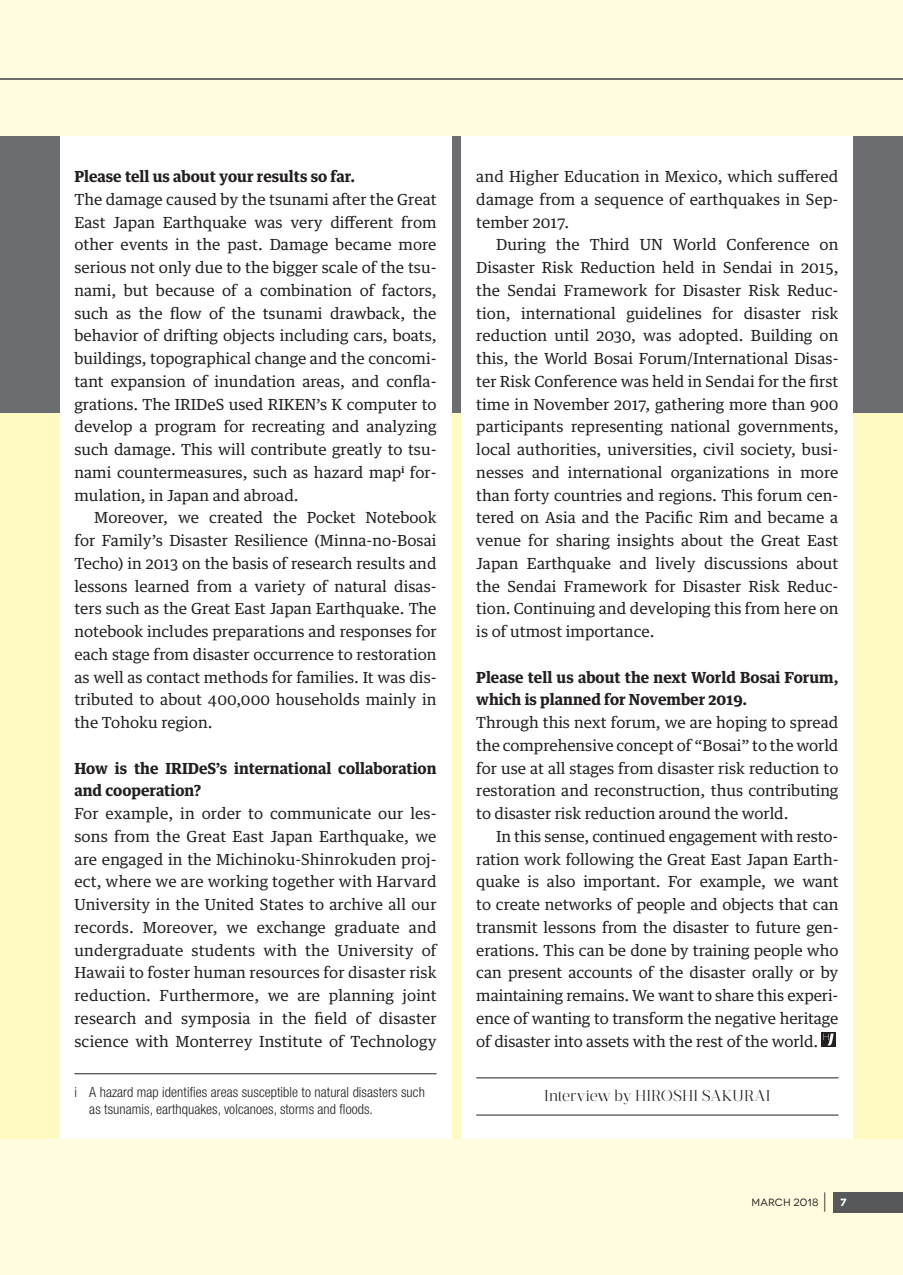
<style>
.page{position:relative;width:903px;height:1275px;background:#fffce0}
.page>*{position:absolute;margin:0;border:0;box-sizing:border-box;transform-origin:0 0}
.t1{font:300 15.75px "Prumo Display";letter-spacing:.005em;color:#231f20}
.t2{font:15.4px/22.8px "Guardian Text Egyp";color:#231f20;text-align:justify}
.t3{font:700 15.4px/22.8px "Guardian Text Egyp";color:#231f20}
.t4{font:300 condensed 14px/17.5px "Helvetica Neue LT Pro";letter-spacing:.005em;color:#231f20}
.t5{font:10.5px "Novecentowide";letter-spacing:.02em;color:#231f20}
.s1{font-weight:300;font-size:22.75px}
.s2{font-weight:700;color:#fff}
</style>
<div class="page">
<div style="left:0;top:136px;width:903px;height:1002px;background:#fffac1"></div>
<div style="left:0;top:136px;width:903px;height:277px;background:#6c6d70"></div>
<div style="left:833px;top:1192px;width:70px;height:20px;background:#57585a"></div>
<hr style="left:0;top:78px;width:903px;height:2px;background:#6b6b69">
<div style="left:60px;top:136px;width:391px;height:1002px;background:#fff"></div>
<div style="left:461px;top:136px;width:392px;height:1002px;background:#fff"></div>
<hr style="left:476px;top:1077px;width:362px;height:1px;background:#231f20">
<hr style="left:476px;top:1115px;width:362px;height:1px;background:#231f20">
<svg style="left:822px;top:1032px;width:14px;height:15px"></svg>
<svg style="left:823px;top:1034px;width:11px;height:11px"></svg>
<hr style="left:74px;top:1073px;width:363px;height:1px;background:#231f20">
<p class="t3" style="left:74px;top:164px;width:282px">Please tell us about your results so far.</p>
<p class="t2" style="left:74px;top:186px;width:364px">The damage caused by the tsunami after the Great East Japan Earthquake was very different from other events in the past. Damage became more serious not only due to the bigger scale of the tsu&shy;nami, but because of a combination of factors, such as the flow of the tsunami drawback, the behavior of drifting objects including cars, boats, buildings, topographical change and the concomi&shy;tant expansion of inundation areas, and confla&shy;grations. The IRIDeS used RIKEN’s K computer to develop a program for recreating and analyzing such damage. This will contribute greatly to tsu&shy;nami countermeasures, such as hazard map<sup>i</sup> for&shy;mulation, in Japan and abroad.</p>
<p class="t2" style="left:74px;top:505px;width:364px;text-indent:20px">Moreover, we created the Pocket Notebook for Family’s Disaster Resilience (Minna-no-Bosai Techo) in 2013 on the basis of research results and lessons learned from a variety of natural disas&shy;ters such as the Great East Japan Earthquake. The notebook includes preparations and responses for each stage from disaster occurrence to restoration as well as contact methods for families. It was dis&shy;tributed to about 400,000 households mainly in the Tohoku region.</p>
<p class="t3" style="left:74px;top:755px;width:364px">How is the IRIDeS’s international collaboration and cooperation?</p>
<p class="t2" style="left:74px;top:801px;width:364px">For example, in order to communicate our les&shy;sons from the Great East Japan Earthquake, we are engaged in the Michinoku-Shinrokuden proj&shy;ect, where we are working together with Harvard University in the United States to archive all our records. Moreover, we exchange graduate and undergraduate students with the University of Hawaii to foster human resources for disaster risk reduction. Furthermore, we are planning joint research and symposia in the field of disaster science with Monterrey Institute of Technology</p>
<p class="t4" style="left:89px;top:1083px;width:337px;text-indent:-15px">i A hazard map identifies areas susceptible to natural disasters such as tsunamis, earthquakes, volcanoes, storms and floods.</p>
<p class="t2" style="left:476px;top:164px;width:364px">and Higher Education in Mexico, which suffered damage from a sequence of earthquakes in Sep&shy;tember 2017.</p>
<p class="t2" style="left:476px;top:232px;width:364px;text-indent:20px">During the Third UN World Conference on Disaster Risk Reduction held in Sendai in 2015, the Sendai Framework for Disaster Risk Reduc&shy;tion, international guidelines for disaster risk reduction until 2030, was adopted. Building on this, the World Bosai Forum/International Disas&shy;ter Risk Conference was held in Sendai for the first time in November 2017, gathering more than 900 participants representing national governments, local authorities, universities, civil society, busi&shy;nesses and international organizations in more than forty countries and regions. This forum cen&shy;tered on Asia and the Pacific Rim and became a venue for sharing insights about the Great East Japan Earthquake and lively discussions about the Sendai Framework for Disaster Risk Reduc&shy;tion. Continuing and developing this from here on is of utmost importance.</p>
<p class="t3" style="left:476px;top:664px;width:364px">Please tell us about the next World Bosai Forum, which is planned for November 2019.</p>
<p class="t2" style="left:476px;top:710px;width:364px">Through this next forum, we are hoping to spread the comprehensive concept of “Bosai” to the world for use at all stages from disaster risk reduction to restoration and reconstruction, thus contributing to disaster risk reduction around the world.</p>
<p class="t2" style="left:476px;top:823px;width:364px;text-indent:20px">In this sense, continued engagement with resto&shy;ration work following the Great East Japan Earth&shy;quake is also important. For example, we want to create networks of people and objects that can transmit lessons from the disaster to future gen&shy;erations. This can be done by training people who can present accounts of the disaster orally or by maintaining remains. We want to share this experi&shy;ence of wanting to transform the negative heritage of disaster into assets with the rest of the world.</p>
<p class="t1" style="left:544px;top:1086px;width:228px">Interview by HIROSHI SAKURAI</p>
<p class="t5" style="left:751px;top:1196px;width:96px">MARCH 2018 <span class="s1">|</span> <span class="s2">7</span></p>
</div>
